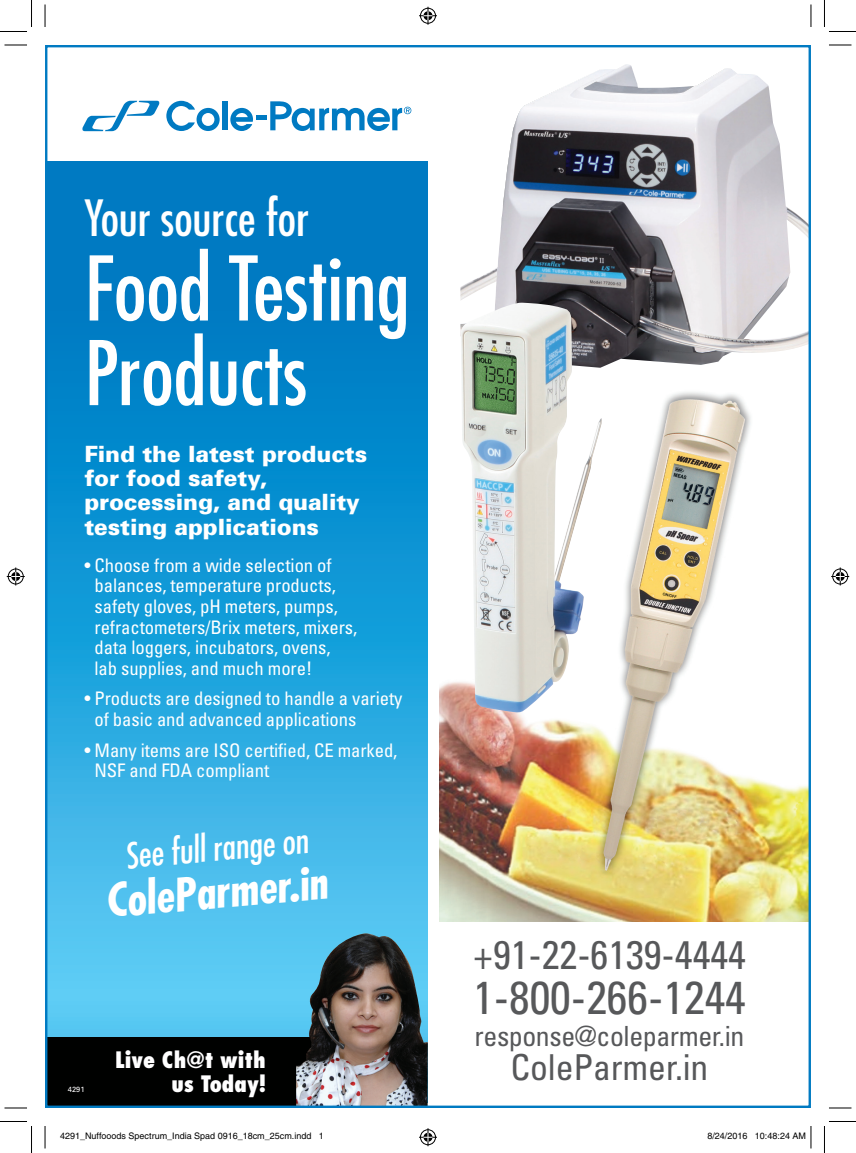
<style>
.page{position:relative;width:856px;height:1153px;background:#fff}
.page>*{position:absolute;margin:0;border:0;box-sizing:border-box;transform-origin:0 0}
.t1{font:condensed 86.4px/84.6px "Futura";color:#fff}
.t2{font:condensed 48.6px "Futura";color:#fff}
.t3{font:condensed 46.35px "Univers";color:#57585a}
.t4{font:700 condensed 45px "Futura";color:#fff}
.t5{font:condensed 39.9px "Univers";color:#57585a}
.t6{font:condensed 35.7px "Univers";letter-spacing:-.005em;color:#57585a}
.t7{font:condensed 34.95px "Futura";color:#fff}
.t8{font:condensed 27.75px "Univers";letter-spacing:-.015em;color:#57585a}
.t9{font:900 22.5px/24.3px "Univers";letter-spacing:-.005em;color:#fff}
.t10{font:800 condensed 22.05px "Futura";color:#fff}
.t11{font:condensed 18.75px/20.5px "Univers";letter-spacing:-.005em;color:#fff}
.t12{font:9px "Helvetica";color:#000}
.t13{font:7.5px "Univers";color:#fff}
</style>
<div class="page">
<img style="left:460px;top:64px;width:347px;height:303px">
<svg style="left:48px;top:161px;width:380px;height:876px;background:#1d9bd7"></svg>
<svg style="left:166px;top:101px;width:53px;height:30px"></svg>
<div style="left:222px;top:101px;width:6px;height:29px;background:#007ac2"></div>
<svg style="left:230px;top:108px;width:23px;height:23px"></svg>
<hr style="left:256px;top:116px;width:11px;height:4px;background:#007ac2">
<svg style="left:270px;top:101px;width:141px;height:30px"></svg>
<svg style="left:82px;top:101px;width:78px;height:30px"></svg>
<img style="left:439px;top:392px;width:368px;height:529px">
<div style="left:45px;top:1037px;width:371px;height:71px;background:#000100"></div>
<img style="left:296px;top:932px;width:132px;height:173px">
<img style="left:460px;top:303px;width:142px;height:410px">
<svg style="left:4px;top:45px;width:23px;height:1px"></svg>
<svg style="left:829px;top:45px;width:22px;height:1px"></svg>
<svg style="left:4px;top:1108px;width:23px;height:1px"></svg>
<svg style="left:829px;top:1108px;width:22px;height:1px"></svg>
<svg style="left:45px;top:4px;width:1px;height:23px"></svg>
<svg style="left:45px;top:1126px;width:1px;height:22px"></svg>
<svg style="left:810px;top:4px;width:1px;height:23px"></svg>
<svg style="left:0;top:0;width:32px;height:32px"></svg>
<svg style="left:0;top:1121px;width:32px;height:32px"></svg>
<svg style="left:824px;top:0;width:31px;height:32px"></svg>
<svg style="left:824px;top:1121px;width:31px;height:32px"></svg>
<svg style="left:419px;top:7px;width:18px;height:18px"></svg>
<svg style="left:419px;top:1128px;width:18px;height:18px"></svg>
<svg style="left:7px;top:567px;width:18px;height:18px"></svg>
<svg style="left:831px;top:567px;width:18px;height:18px"></svg>
<svg style="left:810px;top:1126px;width:1px;height:22px"></svg>
<h2 class="t2" style="left:84px;top:187px;width:226px">Your source for</h2>
<h1 class="t1" style="left:84px;top:244px;width:326px">Food Testing<br>Products</h1>
<p class="t9" style="left:84px;top:441px;width:284px">Find the latest products for food safety, processing, and quality testing applications</p>
<p class="t11" style="left:94px;top:555px;width:264px;text-indent:-10px">• Choose from a wide selection of balances, temperature products, safety gloves, pH meters, pumps, refractometers/Brix meters, mixers, data loggers, incubators, ovens, lab supplies, and much more!</p>
<p class="t11" style="left:94px;top:688px;width:309px;text-indent:-10px">• Products are designed to handle a variety of basic and advanced applications</p>
<p class="t11" style="left:94px;top:739px;width:304px;text-indent:-10px">• Many items are ISO certified, CE marked,<br>NSF and FDA compliant</p>
<h3 class="t7" style="left:124px;top:834px;width:185px;rotate:-5deg">See full range on</h3>
<h3 class="t4" style="left:103px;top:872px;width:224px;rotate:-5deg">ColeParmer.in</h3>
<p class="t13" style="left:68px;top:1085px;width:18px">4291</p>
<p class="t10" style="left:115px;top:1046px;width:152px">Live Ch@t with</p>
<p class="t10" style="left:171px;top:1070px;width:96px">us Today!</p>
<h3 class="t5" style="left:473px;top:930px;width:274px">+91-22-6139-4444</h3>
<h3 class="t3" style="left:473px;top:968px;width:274px">1-800-266-1244</h3>
<h3 class="t8" style="left:474px;top:1019px;width:271px">response@coleparmer.in</h3>
<h3 class="t6" style="left:510px;top:1044px;width:199px">ColeParmer.in</h3>
<p class="t12" style="left:60px;top:1131px;width:265px">4291_Nuffooods Spectrum_India Spad 0916_18cm_25cm.indd 1</p>
<p class="t12" style="left:707px;top:1131px;width:100px">8/24/2016 10:48:24 AM</p>
</div>
